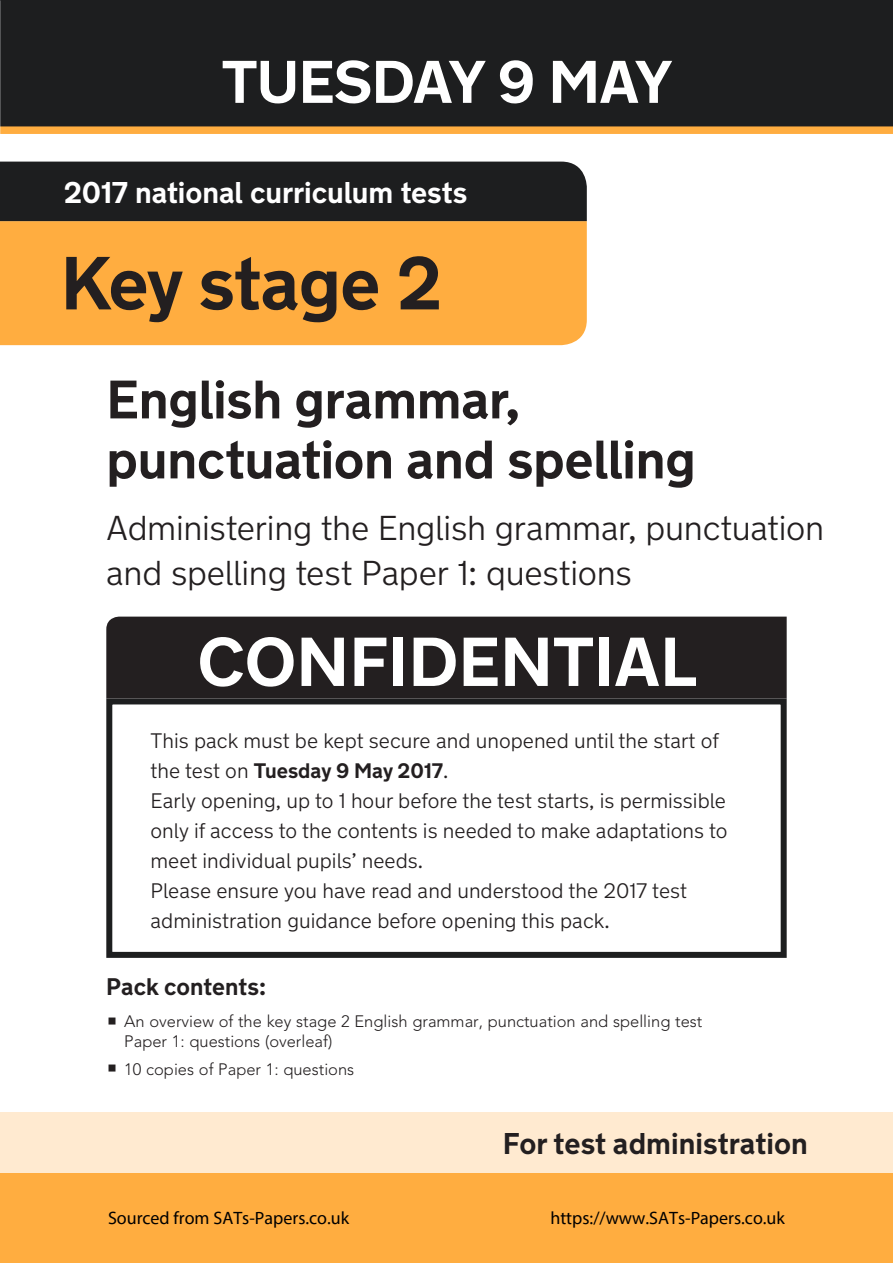
<style>
.page{position:relative;width:893px;height:1263px;background:#fff}
.page>*{position:absolute;margin:0;border:0;box-sizing:border-box;transform-origin:0 0}
.KeyStage{font:700 75px "New Transport";letter-spacing:-.015em;color:#231f20}
.CONFIDENTIAL_MATERIA{font:700 69px "New Transport";color:#fff}
.KeyStage-2{font:700 60px "New Transport";letter-spacing:-.015em;color:#fff}
.Full_Test_Title{font:700 54px/60px "New Transport";letter-spacing:-.01em;color:#231f20}
.Full_Test_Title-2{font:300 34.5px/45px "New Transport";letter-spacing:-.01em;color:#231f20}
.National_Curriculum{font:700 30px "New Transport";letter-spacing:-.005em;color:#fff}
.For_test_administrat{font:700 30px "New Transport";color:#231f20}
.Test_date{font:700 24px "New Transport";color:#231f20}
.Test_Instruction{font:300 21px/30px "New Transport";color:#231f20}
.t1{font:18px "Myriad Pro";color:#000}
.t2{font:300 16.5px/19.5px "Avenir LT Std";color:#231f20}
.s1{font-weight:700}
</style>
<div class="page">
<div style="left:0;top:1112px;width:893px;height:62px;background:#ffead0"></div>
<div style="left:0;top:1174px;width:893px;height:89px;background:#ffad40"></div>
<div style="left:0;top:221px;width:587px;height:124px;background:#ffad40"></div>
<div style="left:0;top:162px;width:587px;height:59px;background:#1d1e1f"></div>
<div style="left:106px;top:698px;width:681px;height:260px;border:6px solid #1d1e1f"></div>
<div style="left:106px;top:617px;width:681px;height:81px;background:#231f20"></div>
<div style="left:0;top:0;width:893px;height:134px;background:#1d1e1f"></div>
<p class="KeyStage-2" style="left:222px;top:44px;width:453px">TUESDAY 9 MAY</p>
<p class="National_Curriculum" style="left:64px;top:173px;width:405px">2017 national curriculum tests</p>
<p class="KeyStage" style="left:61px;top:236px;width:383px">Key stage 2</p>
<p class="Full_Test_Title" style="left:106px;top:371px;width:591px">English grammar, punctuation and spelling</p>
<p class="Full_Test_Title-2" style="left:106px;top:506px;width:719px">Administering the English grammar, punctuation and spelling test Paper 1: questions</p>
<p class="CONFIDENTIAL_MATERIA" style="left:197px;top:618px;width:501px">CONFIDENTIAL</p>
<p class="Test_Instruction" style="left:151px;top:725px;width:579px">This pack must be kept secure and unopened until the start of the test on <span class="s1">Tuesday 9 May 2017</span>.<br>Early opening, up to 1 hour before the test starts, is permissible only if access to the contents is needed to make adaptations to meet individual pupils’ needs.<br>Please ensure you have read and understood the 2017 test administration guidance before opening this pack.</p>
<p class="Test_date" style="left:106px;top:971px;width:161px">Pack contents:</p>
<p class="t2" style="left:124px;top:1012px;width:580px">An overview of the key stage 2 English grammar, punctuation and spelling test<br>Paper 1: questions (overleaf)</p>
<p class="t2" style="left:124px;top:1059px;width:231px">10 copies of Paper 1: questions</p>
<p class="For_test_administrat" style="left:503px;top:1125px;width:307px">For test administration</p>
<p class="t1" style="left:108px;top:1207px;width:243px">Sourced from SATs-Papers.co.uk</p>
<p class="t1" style="left:550px;top:1207px;width:236px">https://www.SATs-Papers.co.uk</p>
</div>
